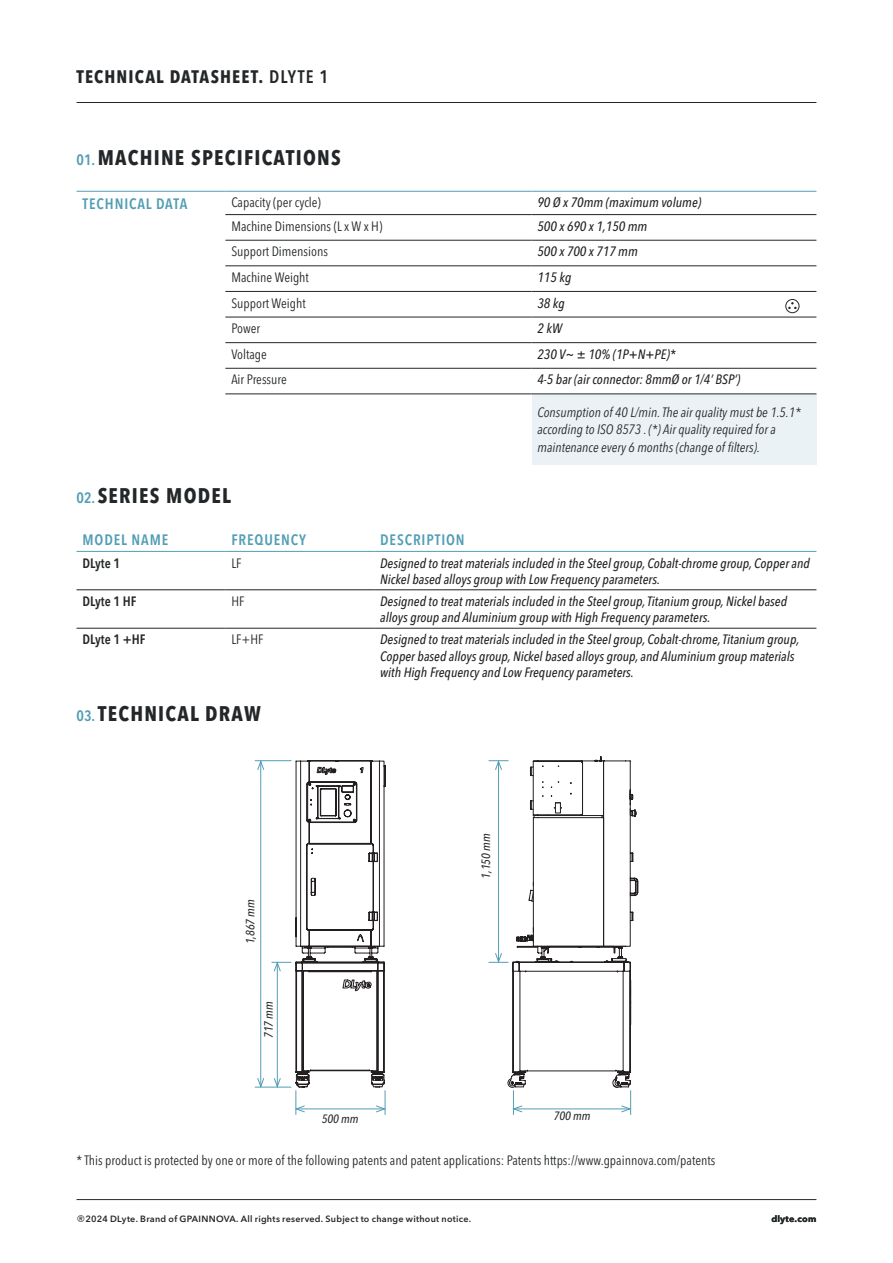
<style>
.page{position:relative;width:893px;height:1263px;background:#fff}
.page>*{position:absolute;margin:0;border:0;box-sizing:border-box;transform-origin:0 0}
.t1{font:700 condensed 21px "Avenir Next LT Pro";letter-spacing:.06em;color:#242729}
.t2{font:700 condensed 18px "Avenir Next LT Pro";letter-spacing:.06em;color:#242729}
.t3{font:600 condensed 15px "Avenir Next LT Pro";letter-spacing:.06em;color:#539db5}
.t4{font:italic 500 condensed 13.5px/16.2px "Avenir Next LT Pro";color:#231f20}
.t5{font:condensed 13.5px "Avenir Next LT Pro";color:#242729}
.t6{font:italic condensed 13.5px/17.4px "Avenir Next LT Pro";color:#242729}
.t7{font:600 condensed 13.5px "Avenir Next LT Pro";color:#242729}
.t8{font:italic 500 condensed 12px "Avenir Next LT Pro";color:#242729}
.t9{font:600 9px "Avenir Next LT Pro";letter-spacing:.03em;color:#242729}
.t10{font:700 9px "Avenir Next LT Pro";letter-spacing:.02em;color:#242729}
.s1{font-weight:600}
.s2{font-weight:600;font-size:15px;color:#539db5}
.s3{font-weight:400;font-size:15px}
</style>
<div class="page">
<hr style="left:77px;top:1199px;width:739px;height:1px;background:#242729">
<hr style="left:77px;top:102px;width:739px;height:1px;background:#242729">
<hr style="left:225px;top:589px;width:149px;height:1px;background:#231f20">
<hr style="left:374px;top:589px;width:442px;height:1px;background:#231f20">
<hr style="left:77px;top:589px;width:148px;height:1px;background:#231f20">
<hr style="left:77px;top:628px;width:148px;height:1px;background:#242729">
<hr style="left:225px;top:628px;width:149px;height:1px;background:#242729">
<hr style="left:374px;top:628px;width:442px;height:1px;background:#242729">
<hr style="left:77px;top:551px;width:148px;height:1px;background:#539db5">
<hr style="left:225px;top:551px;width:149px;height:1px;background:#539db5">
<hr style="left:374px;top:551px;width:442px;height:1px;background:#539db5">
<div style="left:785px;top:299px;width:14px;height:14px;border:1px solid #242729;border-radius:50%"></div>
<svg style="left:789px;top:302px;width:7px;height:7px"></svg>
<div style="left:531px;top:394px;width:285px;height:70px;background:#eaf2f6"></div>
<hr style="left:225px;top:214px;width:306px;height:1px;background:#231f20">
<hr style="left:531px;top:214px;width:285px;height:1px;background:#231f20">
<hr style="left:225px;top:240px;width:306px;height:1px;background:#242729">
<hr style="left:531px;top:240px;width:285px;height:1px;background:#242729">
<hr style="left:225px;top:266px;width:306px;height:1px;background:#242729">
<hr style="left:531px;top:266px;width:285px;height:1px;background:#242729">
<hr style="left:225px;top:291px;width:306px;height:1px;background:#242729">
<hr style="left:531px;top:291px;width:285px;height:1px;background:#242729">
<hr style="left:225px;top:317px;width:306px;height:1px;background:#242729">
<hr style="left:531px;top:317px;width:285px;height:1px;background:#242729">
<hr style="left:225px;top:342px;width:306px;height:1px;background:#242729">
<hr style="left:531px;top:342px;width:285px;height:1px;background:#242729">
<hr style="left:225px;top:368px;width:306px;height:1px;background:#242729">
<hr style="left:531px;top:368px;width:285px;height:1px;background:#242729">
<hr style="left:225px;top:394px;width:306px;height:1px;background:#242729">
<hr style="left:531px;top:394px;width:285px;height:1px;background:#242729">
<hr style="left:77px;top:191px;width:148px;height:1px;background:#539db5">
<hr style="left:225px;top:191px;width:306px;height:1px;background:#539db5">
<hr style="left:531px;top:191px;width:285px;height:1px;background:#539db5">
<hr style="left:255px;top:760px;width:36px;height:1px;background:#539db5">
<hr style="left:255px;top:1087px;width:36px;height:1px;background:#539db5">
<hr style="left:260px;top:761px;width:1px;height:325px;background:#539db5">
<svg style="left:257px;top:760px;width:7px;height:10px"></svg>
<svg style="left:257px;top:1078px;width:7px;height:10px"></svg>
<svg style="left:272px;top:760px;width:114px;height:354px"></svg>
<svg style="left:489px;top:757px;width:149px;height:357px"></svg>
<p class="t2" style="left:77px;top:66px;width:253px">TECHNICAL DATASHEET. <span class="s1">DLYTE 1</span></p>
<p class="t1" style="left:77px;top:144px;width:266px"><span class="s2">01.</span> MACHINE SPECIFICATIONS</p>
<p class="t3" style="left:83px;top:194px;width:106px">TECHNICAL DATA</p>
<p class="t5" style="left:231px;top:195px;width:91px">Capacity (per cycle)</p>
<p class="t4" style="left:537px;top:195px;width:165px">90 Ø x 70mm (maximum volume)</p>
<p class="t5" style="left:231px;top:218px;width:153px">Machine Dimensions (L x W x H)</p>
<p class="t4" style="left:537px;top:218px;width:111px">500 x 690 x 1,150 mm</p>
<p class="t5" style="left:231px;top:244px;width:98px">Support Dimensions</p>
<p class="t4" style="left:537px;top:243px;width:102px">500 x 700 x 717 mm</p>
<p class="t5" style="left:231px;top:269px;width:79px">Machine Weight</p>
<p class="t4" style="left:537px;top:269px;width:35px">115 kg</p>
<p class="t5" style="left:231px;top:295px;width:76px">Support Weight</p>
<p class="t4" style="left:537px;top:295px;width:29px">38 kg</p>
<p class="t5" style="left:231px;top:320px;width:30px">Power</p>
<p class="t4" style="left:537px;top:320px;width:26px">2 kW</p>
<p class="t5" style="left:231px;top:346px;width:37px">Voltage</p>
<p class="t4" style="left:537px;top:346px;width:140px">230 V~ ± 10% (1P+N+PE)*</p>
<p class="t5" style="left:231px;top:372px;width:57px">Air Pressure</p>
<p class="t4" style="left:537px;top:372px;width:204px">4-5 bar (air connector: 8mmØ or 1/4’ BSP’)</p>
<p class="t6" style="left:537px;top:403px;width:265px">Consumption of 40 L/min. The air quality must be 1.5.1* according to ISO 8573 . (*) Air quality required for a maintenance every 6 months (change of filters).</p>
<p class="t1" style="left:77px;top:482px;width:156px"><span class="s2">02.</span> SERIES MODEL</p>
<p class="t3" style="left:83px;top:531px;width:87px">MODEL NAME</p>
<p class="t3" style="left:231px;top:531px;width:76px">FREQUENCY</p>
<p class="t3" style="left:380px;top:531px;width:86px">DESCRIPTION</p>
<p class="t7" style="left:83px;top:555px;width:39px">DLyte 1</p>
<p class="t5" style="left:231px;top:555px;width:12px">LF</p>
<p class="t4" style="left:380px;top:555px;width:431px">Designed to treat materials included in the Steel group, Cobalt-chrome group, Copper and<br>Nickel based alloys group with Low Frequency parameters.</p>
<p class="t7" style="left:83px;top:593px;width:55px">DLyte 1 HF</p>
<p class="t5" style="left:231px;top:593px;width:15px">HF</p>
<p class="t4" style="left:380px;top:593px;width:408px">Designed to treat materials included in the Steel group, Titanium group, Nickel based alloys group and Aluminium group with High Frequency parameters.</p>
<p class="t7" style="left:83px;top:631px;width:64px">DLyte 1 +HF</p>
<p class="t5" style="left:231px;top:631px;width:34px">LF+HF</p>
<p class="t4" style="left:380px;top:631px;width:421px">Designed to treat materials included in the Steel group, Cobalt-chrome, Titanium group,<br>Copper based alloys group, Nickel based alloys group, and Aluminium group materials with High Frequency and Low Frequency parameters.</p>
<p class="t1" style="left:77px;top:701px;width:186px"><span class="s2">03.</span> TECHNICAL DRAW</p>
<p class="t8" style="left:243px;top:944px;width:47px;rotate:-90deg">1,867 mm</p>
<p class="t8" style="left:261px;top:1038px;width:38px;rotate:-90deg">717 mm</p>
<p class="t8" style="left:479px;top:879px;width:47px;rotate:-90deg">1,150 mm</p>
<p class="t8" style="left:322px;top:1112px;width:38px">500 mm</p>
<p class="t8" style="left:554px;top:1108px;width:38px">700 mm</p>
<p class="t5" style="left:77px;top:1152px;width:640px">* This product is protected by one or more of the following patents and patent applications: Patents https://www.gpainnova.com/patents</p>
<p class="t9" style="left:77px;top:1213px;width:396px"><span class="s3">®</span>2024 DLyte. Brand of GPAINNOVA. All rights reserved. Subject to change without notice.</p>
<p class="t10" style="left:771px;top:1213px;width:47px">dlyte.com</p>
</div>
